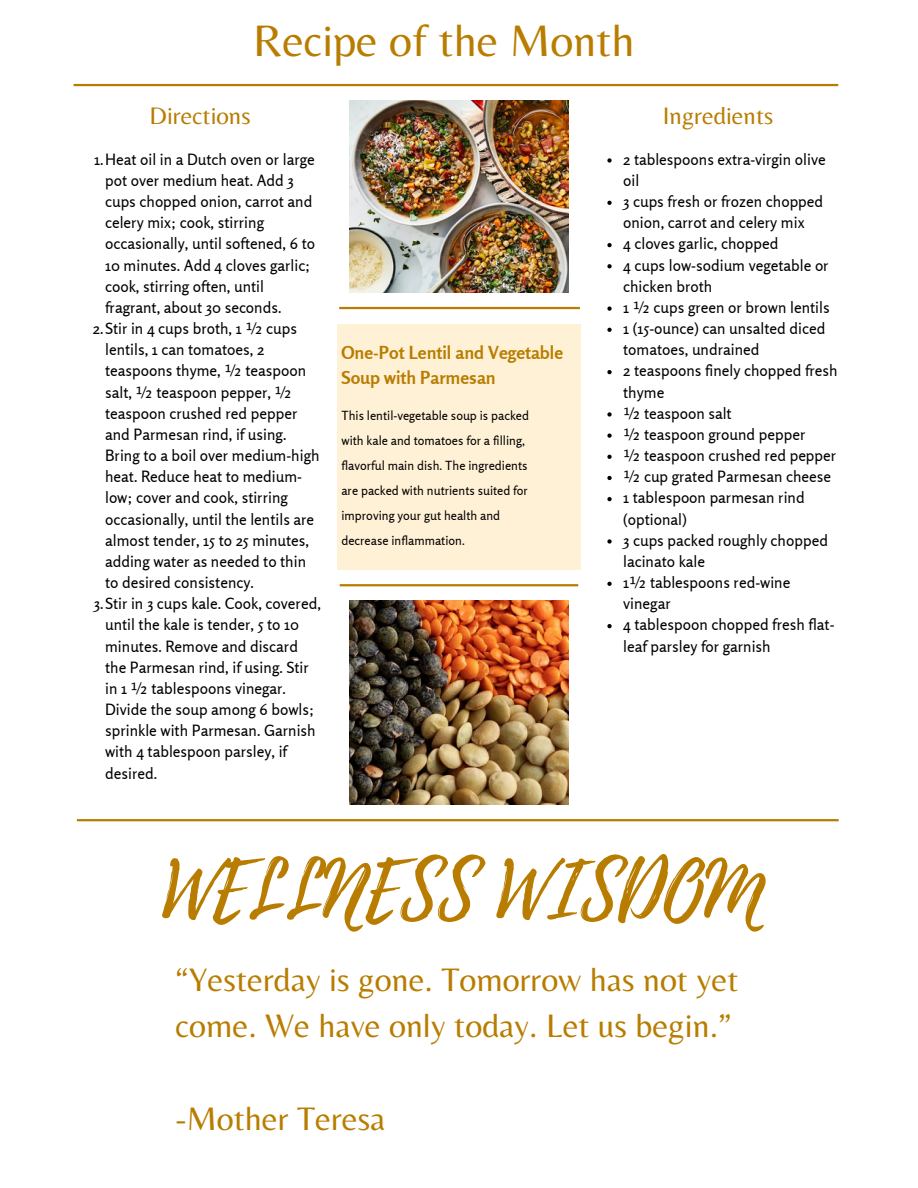
<style>
.page{position:relative;width:918px;height:1188px;background:#fff}
.page>*{position:absolute;margin:0;border:0;box-sizing:border-box;transform-origin:0 0}
.t1{font:75px "Playlist Script";color:#b87d00}
.t2{font:45.9px "Belleza";color:#b87d00}
.t3{font:33.9px/46.5px "Belleza";color:#b87d00}
.t4{font:24.9px "Belleza";color:#b87d00}
.t5{font:700 17.85px/24.8px "Rosario";color:#b87d00}
.t6{font:15.45px/21.1px "Rosario";color:#000}
.t7{font:12.45px/25px "Rosario";color:#000}
</style>
<div class="page">
<hr style="left:340px;top:584px;width:238px;height:2px;background:#b87d00">
<hr style="left:339px;top:307px;width:241px;height:2px;background:#b87d00">
<hr style="left:74px;top:84px;width:764px;height:2px;background:#b87d00">
<hr style="left:77px;top:819px;width:762px;height:2px;background:#b87d00">
<div style="left:337px;top:324px;width:244px;height:245px;background:#fff1d5"></div>
<img style="left:350px;top:101px;width:218px;height:191px">
<svg style="left:607px;top:158px;width:5px;height:5px"></svg>
<svg style="left:607px;top:201px;width:5px;height:4px"></svg>
<svg style="left:607px;top:243px;width:5px;height:4px"></svg>
<svg style="left:607px;top:264px;width:5px;height:4px"></svg>
<svg style="left:607px;top:307px;width:5px;height:4px"></svg>
<svg style="left:607px;top:328px;width:5px;height:4px"></svg>
<svg style="left:607px;top:370px;width:5px;height:4px"></svg>
<svg style="left:607px;top:412px;width:5px;height:5px"></svg>
<svg style="left:607px;top:434px;width:5px;height:4px"></svg>
<svg style="left:607px;top:455px;width:5px;height:4px"></svg>
<svg style="left:607px;top:476px;width:5px;height:4px"></svg>
<svg style="left:607px;top:497px;width:5px;height:4px"></svg>
<svg style="left:607px;top:539px;width:5px;height:5px"></svg>
<svg style="left:607px;top:582px;width:5px;height:4px"></svg>
<svg style="left:607px;top:624px;width:5px;height:4px"></svg>
<img style="left:350px;top:601px;width:218px;height:203px">
<p class="t2" style="left:253px;top:14px;width:383px">Recipe of the Month</p>
<h1 class="t4" style="left:150px;top:101px;width:103px">Directions</h1>
<h3 class="t4" style="left:663px;top:101px;width:112px">Ingredients</h3>
<h4 class="t6" style="left:105px;top:148px;width:211px;text-indent:-11px">1.Heat oil in a Dutch oven or large pot over medium heat. Add 3 cups chopped onion, carrot and celery mix; cook, stirring occasionally, until softened, 6 to<br>10 minutes. Add 4 cloves garlic; cook, stirring often, until fragrant, about 30 seconds.</h4>
<p class="t6" style="left:105px;top:318px;width:216px;text-indent:-12px">2.Stir in 4 cups broth, 1 ½ cups lentils, 1 can tomatoes, 2 teaspoons thyme, ½ teaspoon salt, ½ teaspoon pepper, ½ teaspoon crushed red pepper and Parmesan rind, if using.<br>Bring to a boil over medium-high heat. Reduce heat to medium&shy;low; cover and cook, stirring occasionally, until the lentils are almost tender, 15 to 25 minutes, adding water as needed to thin to desired consistency.</p>
<p class="t6" style="left:105px;top:593px;width:217px;text-indent:-11px">3.Stir in 3 cups kale. Cook, covered, until the kale is tender, 5 to 10 minutes. Remove and discard the Parmesan rind, if using. Stir in 1 ½ tablespoons vinegar.<br>Divide the soup among 6 bowls; sprinkle with Parmesan. Garnish with 4 tablespoon parsley, if desired.</p>
<p class="t5" style="left:341px;top:340px;width:223px">One-Pot Lentil and Vegetable<br>Soup with Parmesan</p>
<p class="t7" style="left:341px;top:402px;width:189px">This lentil-vegetable soup is packed with kale and tomatoes for a filling, flavorful main dish. The ingredients are packed with nutrients suited for improving your gut health and decrease inflammation.</p>
<p class="t6" style="left:623px;top:148px;width:204px">2 tablespoons extra-virgin olive oil</p>
<p class="t6" style="left:623px;top:191px;width:202px">3 cups fresh or frozen chopped onion, carrot and celery mix</p>
<p class="t6" style="left:623px;top:233px;width:157px">4 cloves garlic, chopped</p>
<h5 class="t6" style="left:623px;top:254px;width:207px">4 cups low-sodium vegetable or chicken broth</h5>
<p class="t6" style="left:623px;top:297px;width:208px">1 ½ cups green or brown lentils</p>
<h4 class="t6" style="left:623px;top:318px;width:204px">1 (15-ounce) can unsalted diced tomatoes, undrained</h4>
<p class="t6" style="left:623px;top:360px;width:216px">2 teaspoons finely chopped fresh thyme</p>
<p class="t6" style="left:623px;top:402px;width:110px">½ teaspoon salt</p>
<p class="t6" style="left:623px;top:424px;width:184px">½ teaspoon ground pepper</p>
<p class="t6" style="left:623px;top:445px;width:215px">½ teaspoon crushed red pepper</p>
<p class="t6" style="left:623px;top:466px;width:210px">½ cup grated Parmesan cheese</p>
<p class="t6" style="left:623px;top:487px;width:183px">1 tablespoon parmesan rind (optional)</p>
<p class="t6" style="left:623px;top:529px;width:206px">3 cups packed roughly chopped lacinato kale</p>
<p class="t6" style="left:623px;top:572px;width:169px">1½ tablespoons red-wine vinegar</p>
<p class="t6" style="left:623px;top:614px;width:213px">4 tablespoon chopped fresh flat&shy;leaf parsley for garnish</p>
<h3 class="t1" style="left:162px;top:837px;width:606px">WELLNESS WISDOM</h3>
<p class="t3" style="left:175px;top:956px;width:565px">“Yesterday is gone. Tomorrow has not yet come. We have only today. Let us begin.”</p>
<p class="t3" style="left:175px;top:1095px;width:211px">-Mother Teresa</p>
</div>
